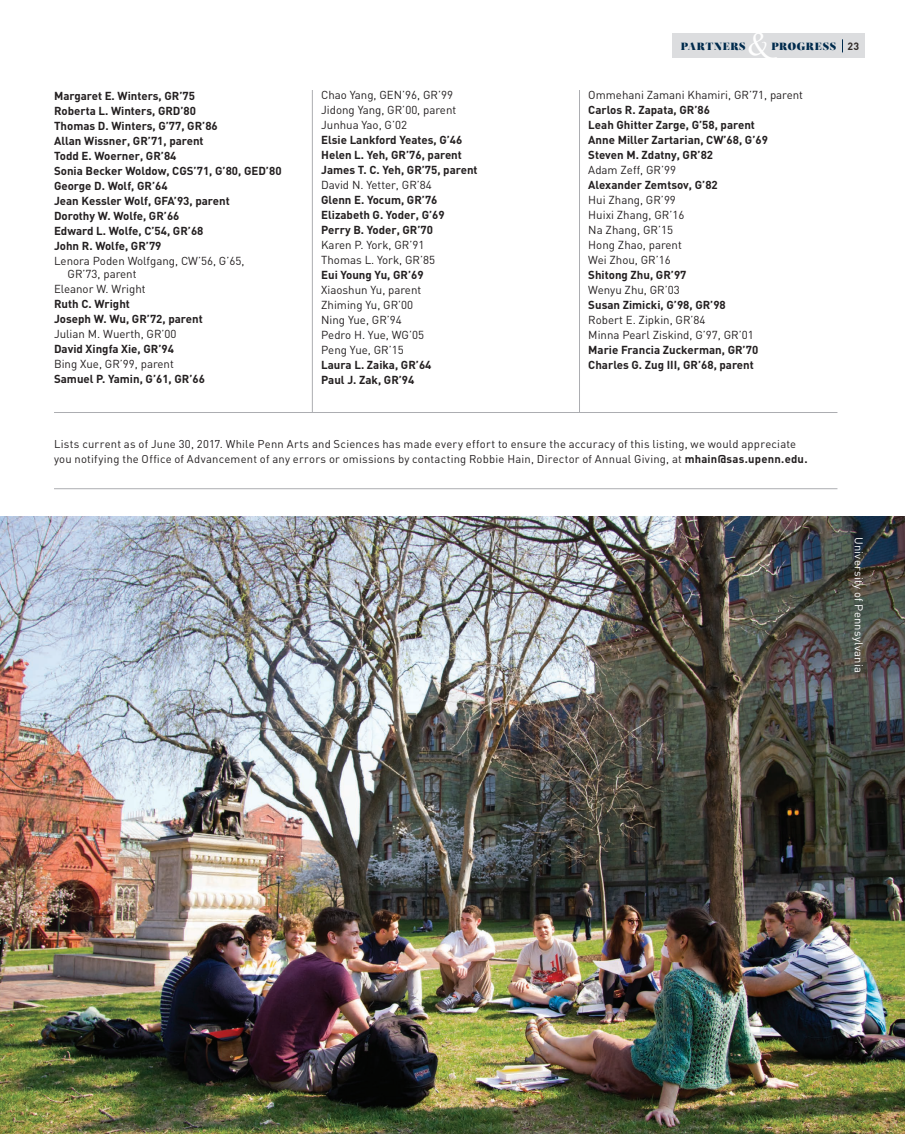
<style>
.page{position:relative;width:905px;height:1134px;background:#fff}
.page>*{position:absolute;margin:0;border:0;box-sizing:border-box;transform-origin:0 0}
.t1{font:italic 42.3px "Perpetua";color:#fff}
.t2{font:700 11.55px/15px "DIN";color:#231f20}
.t3{font:11.55px/15px "DIN";color:#231f20}
.t4{font:11.25px/15px "DIN";letter-spacing:.02em;color:#231f20}
.t5{font:11.25px "DIN";letter-spacing:.02em;color:#fff}
.t6{font:10.5px "Salome";letter-spacing:.06em;color:#002b4d}
.s1{font-family:"DIN";font-weight:700;color:#302a28}
.s2{font-weight:700}
</style>
<div class="page">
<div style="left:672px;top:34px;width:192px;height:24px;background:#dcdddf"></div>
<svg style="left:842px;top:39px;width:1px;height:13px"></svg>
<img style="left:0;top:516px;width:904px;height:618px">
<hr style="left:312px;top:90px;width:1px;height:322px;background:#acadb1">
<hr style="left:54px;top:412px;width:783px;height:1px;background:#acadb1">
<hr style="left:54px;top:488px;width:783px;height:1px;background:#acadb1">
<hr style="left:579px;top:90px;width:1px;height:322px;background:#acadb1">
<p class="t2" style="left:54px;top:87px;width:229px">Margaret E. Winters, GR’75<br>Roberta L. Winters, GRD’80<br>Thomas D. Winters, G’77, GR’86<br>Allan Wissner, GR’71, parent<br>Todd E. Woerner, GR’84<br>Sonia Becker Woldow, CGS’71, G’80, GED’80<br>George D. Wolf, GR’64<br>Jean Kessler Wolf, GFA’93, parent<br>Dorothy W. Wolfe, GR’66<br>Edward L. Wolfe, C’54, GR’68<br>John R. Wolfe, GR’79</p>
<p class="t3" style="left:68px;top:253px;width:178px;line-height:13.5px;text-indent:-14px">Lenora Poden Wolfgang, CW’56, G’65,<br>GR’73, parent</p>
<p class="t3" style="left:54px;top:281px;width:93px">Eleanor W. Wright</p>
<p class="t2" style="left:54px;top:296px;width:150px">Ruth C. Wright<br>Joseph W. Wu, GR’72, parent</p>
<p class="t3" style="left:54px;top:326px;width:124px">Julian M. Wuerth, GR’00</p>
<p class="t2" style="left:54px;top:341px;width:121px">David Xingfa Xie, GR’94</p>
<p class="t3" style="left:54px;top:356px;width:121px">Bing Xue, GR’99, parent</p>
<p class="t2" style="left:54px;top:371px;width:152px">Samuel P. Yamin, G’61, GR’66</p>
<p class="t3" style="left:321px;top:87px;width:137px">Chao Yang, GEN’96, GR’99<br>Jidong Yang, GR’00, parent<br>Junhua Yao, G’02</p>
<p class="t2" style="left:321px;top:132px;width:158px">Elsie Lankford Yeates, G’46<br>Helen L. Yeh, GR’76, parent<br>James T. C. Yeh, GR’75, parent</p>
<p class="t3" style="left:321px;top:177px;width:112px">David N. Yetter, GR’84</p>
<p class="t2" style="left:321px;top:192px;width:125px">Glenn E. Yocum, GR’76<br>Elizabeth G. Yoder, G’69<br>Perry B. Yoder, GR’70</p>
<p class="t3" style="left:321px;top:237px;width:115px">Karen P. York, GR’91<br>Thomas L. York, GR’85</p>
<p class="t2" style="left:321px;top:267px;width:104px">Eui Young Yu, GR’69</p>
<p class="t3" style="left:321px;top:282px;width:104px">Xiaoshun Yu, parent<br>Zhiming Yu, GR’00<br>Ning Yue, GR’94<br>Pedro H. Yue, WG’05<br>Peng Yue, GR’15</p>
<p class="t2" style="left:321px;top:357px;width:112px">Laura L. Zaika, GR’64<br>Paul J. Zak, GR’94</p>
<p class="t6" style="left:681px;top:39px;width:66px">PARTNERS</p>
<h1 class="t1" style="left:747px;top:16px;width:23px">&amp;</h1>
<p class="t6" style="left:771px;top:39px;width:89px">PROGRESS <span class="s1">23</span></p>
<p class="t3" style="left:588px;top:87px;width:216px">Ommehani Zamani Khamiri, GR’71, parent</p>
<p class="t2" style="left:588px;top:102px;width:181px">Carlos R. Zapata, GR’86<br>Leah Ghitter Zarge, G’58, parent<br>Anne Miller Zartarian, CW’68, G’69<br>Steven M. Zdatny, GR’82</p>
<p class="t3" style="left:588px;top:162px;width:89px">Adam Zeff, GR’99</p>
<p class="t2" style="left:588px;top:177px;width:131px">Alexander Zemtsov, G’82</p>
<p class="t3" style="left:588px;top:192px;width:97px">Hui Zhang, GR’99<br>Huixi Zhang, GR’16<br>Na Zhang, GR’15<br>Hong Zhao, parent<br>Wei Zhou, GR’16</p>
<p class="t2" style="left:588px;top:267px;width:100px">Shitong Zhu, GR’97</p>
<p class="t3" style="left:588px;top:282px;width:93px">Wenyu Zhu, GR’03</p>
<p class="t2" style="left:588px;top:297px;width:139px">Susan Zimicki, G’98, GR’98</p>
<p class="t3" style="left:588px;top:312px;width:167px">Robert E. Zipkin, GR’84<br>Minna Pearl Ziskind, G’97, GR’01</p>
<p class="t2" style="left:588px;top:342px;width:171px">Marie Francia Zuckerman, GR’70<br>Charles G. Zug III, GR’68, parent</p>
<p class="t4" style="left:54px;top:436px;width:755px">Lists current as of June 30, 2017. While Penn Arts and Sciences has made every effort to ensure the accuracy of this listing, we would appreciate you notifying the Office of Advancement of any errors or omissions by contacting Robbie Hain, Director of Annual Giving, at <span class="s2">mhain@sas.upenn.edu.</span></p>
<p class="t5" style="left:866px;top:537px;width:138px;rotate:90deg">University of Pennsylvania</p>
</div>
